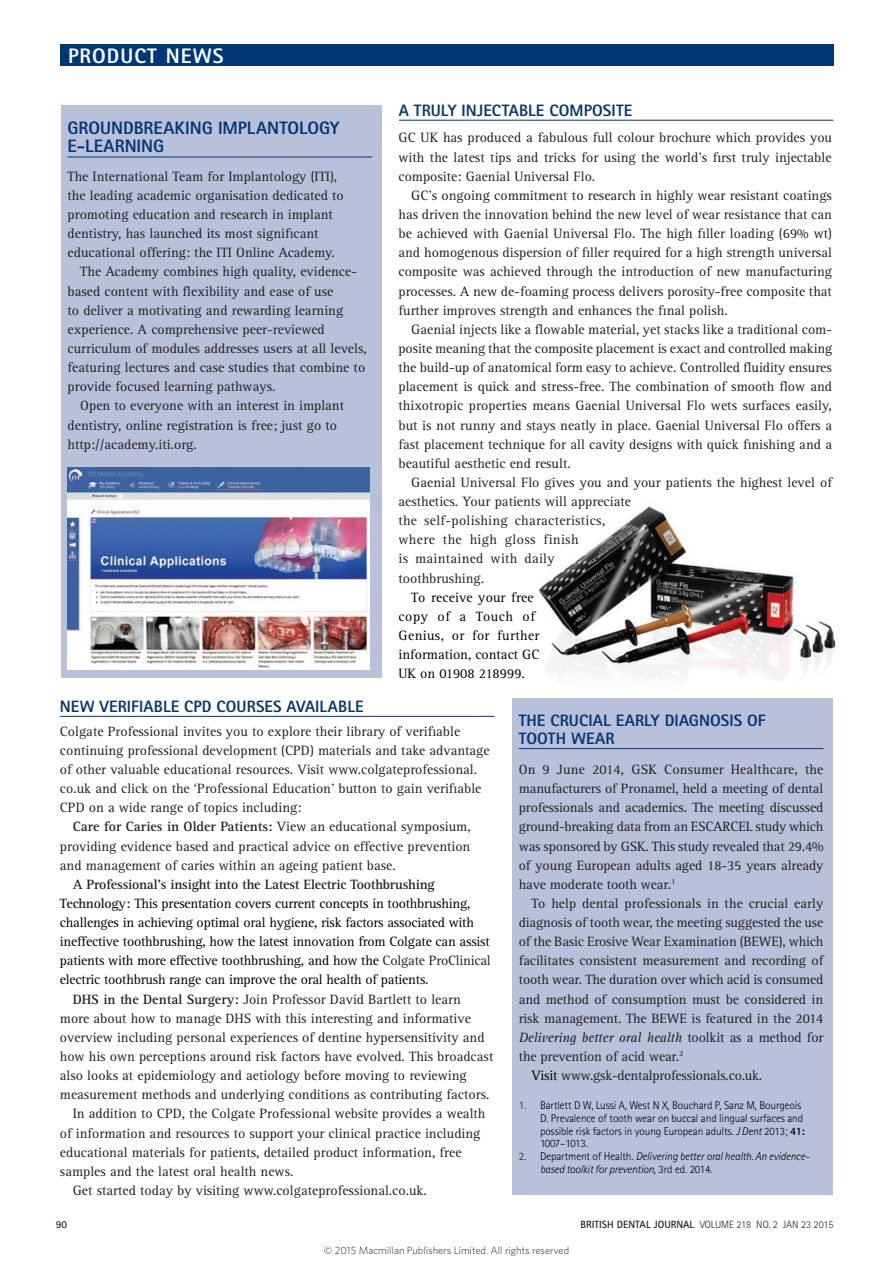
<style>
.page{position:relative;width:893px;height:1263px;background:#fff}
.page>*{position:absolute;margin:0;border:0;box-sizing:border-box;transform-origin:0 0}
.t1{font:800 21px "Rotis Sans Serif Std";letter-spacing:.05em;color:#fff}
._1_BDJ_trade_heading{font:800 18px/18px "Rotis Sans Serif Std";color:#013775}
._1_BDJ_trade_heading-2{font:800 16.5px/18px "Rotis Sans Serif Std";letter-spacing:.005em;color:#013775}
.body{font:13.95px/19.2px "Rotis Serif Std";color:#231f20}
.body_fullout{font:13.95px/19.2px "Rotis Serif Std";color:#231f20}
.body-2{font:13.95px/19.2px "Rotis Serif Std";letter-spacing:-.015em;color:#000}
.body-3{font:13.95px/19.2px "Rotis Serif Std";letter-spacing:.01em;color:#000}
.references{font:300 11.25px/12.6px "Rotis Sans Serif Std";letter-spacing:-.01em;color:#000}
.references-2{font:italic 300 11.25px/12.8px "Rotis Sans Serif Std";letter-spacing:-.01em;color:#000}
.t2{font:300 10.5px "Whitney";color:#231f20}
.t3{font:300 10.5px "Rotis Sans Serif Std";color:#231f20}
.t4{font:700 10.5px "Rotis Sans Serif Std";color:#231f20}
.s1{font-weight:700}
.s2{font-weight:700;color:#231f20}
.s3{color:#231f20}
.s4{font-style:italic}
.s5{color:#000}
.s6{font-style:normal;color:#231f20}
.s7{font-style:normal}
</style>
<div class="page">
<div style="left:60px;top:45px;width:773px;height:21px;background:#013775"></div>
<div style="left:61px;top:105px;width:320px;height:573px;background:#b9c0d9"></div>
<hr style="left:68px;top:157px;width:304px;height:1px;background:#013775">
<img style="left:68px;top:468px;width:302px;height:201px">
<hr style="left:60px;top:716px;width:434px;height:1px;background:#013775">
<div style="left:512px;top:698px;width:321px;height:497px;background:#b9c0d9"></div>
<hr style="left:519px;top:748px;width:304px;height:1px;background:#013775">
<hr style="left:399px;top:120px;width:434px;height:1px;background:#013775">
<img style="left:538px;top:506px;width:298px;height:174px">
<p class="t1" style="left:68px;top:42px;width:157px">PRODUCT NEWS</p>
<p class="_1_BDJ_trade_heading" style="left:68px;top:119px;width:274px">GROUNDBREAKING IMPLANTOLOGY<br>E-LEARNING</p>
<p class="body_fullout" style="left:68px;top:167px;width:278px">The International Team for Implantology (ITI), the leading academic organisation dedicated to promoting education and research in implant dentistry, has launched its most significant educational offering: the ITI Online Academy.</p>
<p class="body" style="left:68px;top:263px;width:301px;text-indent:13px">The Academy combines high quality, evidence&shy;based content with flexibility and ease of use<br>to deliver a motivating and rewarding learning experience. A comprehensive peer-reviewed curriculum of modules addresses users at all levels, featuring lectures and case studies that combine to provide focused learning pathways.</p>
<p class="body" style="left:68px;top:397px;width:278px;text-indent:13px">Open to everyone with an interest in implant dentistry, online registration is free; just go to http://academy.iti.org.</p>
<p class="_1_BDJ_trade_heading-2" style="left:399px;top:101px;width:235px">A TRULY INJECTABLE COMPOSITE</p>
<p class="body_fullout" style="left:398px;top:129px;width:435px;text-align:justify">GC UK has produced a fabulous full colour brochure which provides you with the latest tips and tricks for using the world’s first truly injectable composite: Gaenial Universal Flo.</p>
<p class="body" style="left:398px;top:186px;width:435px;text-align:justify;text-indent:13px">GC’s ongoing commitment to research in highly wear resistant coatings has driven the innovation behind the new level of wear resistance that can be achieved with Gaenial Universal Flo. The high filler loading (69% wt) and homogenous dispersion of filler required for a high strength universal composite was achieved through the introduction of new manufacturing processes. A new de-foaming process delivers porosity-free composite that further improves strength and enhances the final polish.</p>
<p class="body" style="left:398px;top:320px;width:435px;text-align:justify;text-indent:13px">Gaenial injects like a flowable material, yet stacks like a traditional com&shy;posite meaning that the composite placement is exact and controlled making the build-up of anatomical form easy to achieve. Controlled fluidity ensures placement is quick and stress-free. The combination of smooth flow and thixotropic properties means Gaenial Universal Flo wets surfaces easily, but is not runny and stays neatly in place. Gaenial Universal Flo offers a fast placement technique for all cavity designs with quick finishing and a beautiful aesthetic end result.</p>
<p class="body" style="left:398px;top:473px;width:435px;text-indent:13px">Gaenial Universal Flo gives you and your patients the highest level of aesthetics. Your patients will appreciate<br>the self-polishing characteristics,<br>where the high gloss finish<br>is maintained with daily<br>toothbrushing.</p>
<p class="body-3" style="left:398px;top:588px;width:143px;text-indent:13px">To receive your free copy of a Touch of<br>Genius, or for further information, contact GC<br>UK on 01908 218999.</p>
<p class="_1_BDJ_trade_heading-2" style="left:60px;top:697px;width:305px">NEW VERIFIABLE CPD COURSES AVAILABLE</p>
<p class="body_fullout" style="left:60px;top:722px;width:431px">Colgate Professional invites you to explore their library of verifiable continuing professional development (CPD) materials and take advantage of other valuable educational resources. Visit www.colgateprofessional. co.uk and click on the ‘Professional Education’ button to gain verifiable CPD on a wide range of topics including:</p>
<p class="body" style="left:60px;top:817px;width:412px;text-align:justify;text-indent:13px"><span class="s1">Care for Caries in Older Patients:</span> View an educational symposium, providing evidence based and practical advice on effective prevention and management of caries within an ageing patient base.</p>
<p class="body-2" style="left:60px;top:875px;width:432px;text-indent:13px"><span class="s2">A Professional’s insight into the Latest Electric Toothbrushing Technology:</span> This presentation covers current concepts in toothbrushing, challenges in achieving optimal oral hygiene, risk factors associated with ineffective toothbrushing, how the latest innovation from Colgate can assist patients with more effective toothbrushing, and how the <span class="s3">Colgate ProClinical </span>electric toothbrush range can improve the oral health of patients.</p>
<p class="body" style="left:60px;top:990px;width:435px;text-indent:13px"><span class="s1">DHS in the Dental Surgery:</span> Join Professor David Bartlett to learn more about how to manage DHS with this interesting and informative overview including personal experiences of dentine hypersensitivity and how his own perceptions around risk factors have evolved. This broadcast also looks at epidemiology and aetiology before moving to reviewing measurement methods and underlying conditions as contributing factors.</p>
<p class="body" style="left:60px;top:1104px;width:427px;text-indent:13px">In addition to CPD, the Colgate Professional website provides a wealth of information and resources to support your clinical practice including educational materials for patients, detailed product information, free samples and the latest oral health news.</p>
<p class="body" style="left:73px;top:1181px;width:356px">Get started today by visiting www.colgateprofessional.co.uk.</p>
<p class="_1_BDJ_trade_heading-2" style="left:519px;top:711px;width:249px">THE CRUCIAL EARLY DIAGNOSIS OF<br>TOOTH WEAR</p>
<p class="body_fullout" style="left:519px;top:760px;width:306px;text-align:justify">On 9 June 2014, GSK Consumer Healthcare, the manufacturers of Pronamel, held a meeting of dental professionals and academics. The meeting discussed ground-breaking data from an ESCARCEL study which was sponsored by GSK. This study revealed that 29.4% of young European adults aged 18-35 years already have moderate tooth wear.<sup>1</sup></p>
<p class="body" style="left:519px;top:894px;width:306px;text-align:justify;text-indent:13px">To help dental professionals in the crucial early diagnosis of tooth wear, the meeting suggested the use of the Basic Erosive Wear Examination (BEWE), which facilitates consistent measurement and recording of tooth wear. The duration over which acid is consumed and method of consumption must be considered in risk management. The BEWE is featured in the 2014<br><span class="s4">Delivering better oral health</span> toolkit as a method for the prevention of acid wear.<sup>2</sup></p>
<p class="body" style="left:531px;top:1066px;width:232px"><span class="s5">Visit</span> www.gsk-dentalprofessionals.co.uk.</p>
<p class="references" style="left:540px;top:1099px;width:266px;text-indent:-21px"><span class="s3">1.</span> Bartlett D W, Lussi A, West N X, Bouchard P, Sanz M, Bourgeois D. Prevalence of tooth wear on buccal and lingual surfaces and possible risk factors in young European adults. <span class="s4">J Dent</span> 2013; <span class="s1">41:<br></span>1007–1013.</p>
<p class="references-2" style="left:540px;top:1150px;width:271px;text-indent:-21px"><span class="s6">2.</span> <span class="s7">Department of Health.</span> Delivering better oral health. An evidence&shy;based toolkit for prevention<span class="s7">, 3rd ed. 2014.</span></p>
<p class="t4" style="left:56px;top:1217px;width:13px">90</p>
<p class="t3" style="left:580px;top:1218px;width:254px"><span class="s1">BRITISH DENTAL JOURNAL</span> VOLUME 218 NO. 2 JAN 23 2015</p>
<p class="t2" style="left:324px;top:1243px;width:247px">© 2015 Macmillan Publishers Limited. All rights reserved</p>
</div>
